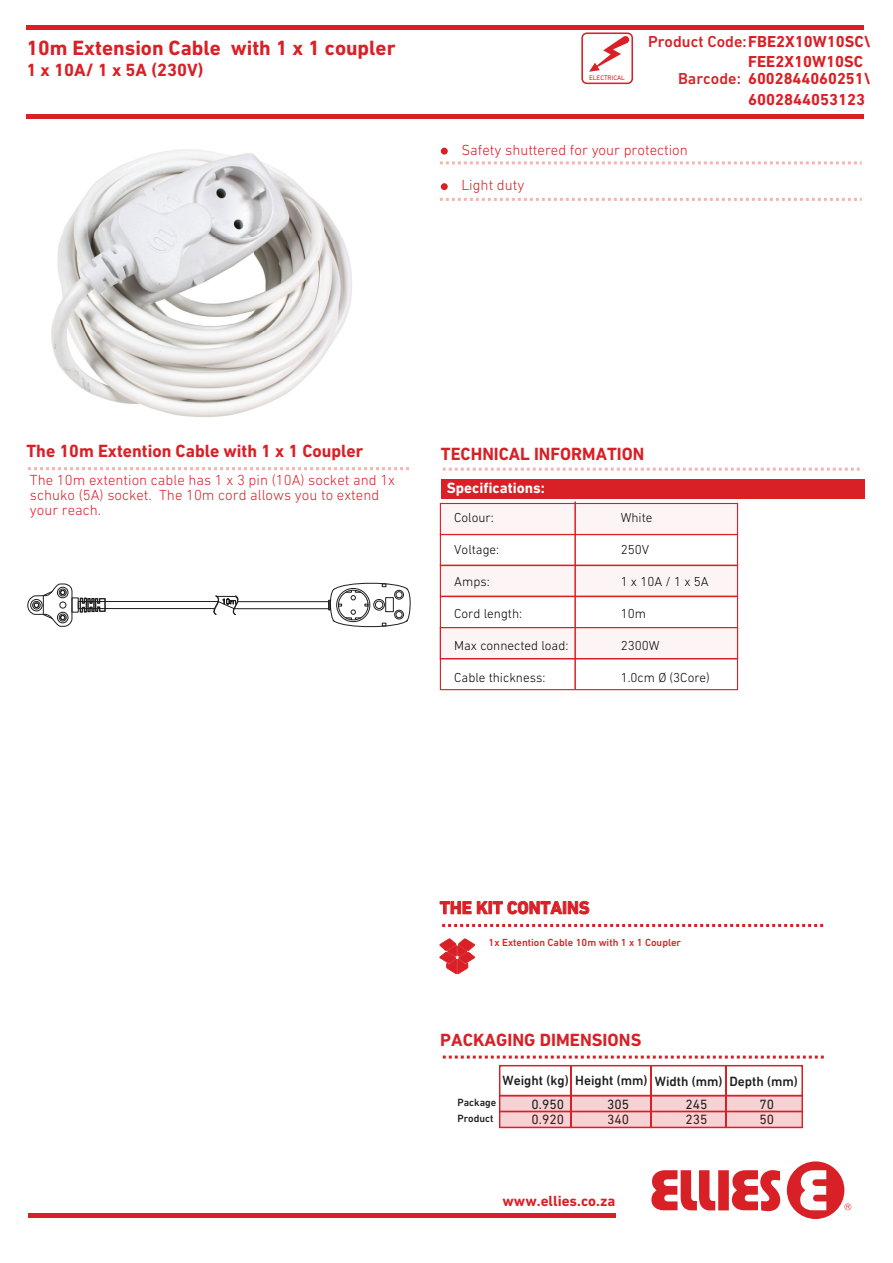
<style>
.page{position:relative;width:893px;height:1263px;background:#fff}
.page>*{position:absolute;margin:0;border:0;box-sizing:border-box;transform-origin:0 0}
.t1{font:700 21px "DIN Next LT Pro";color:#d92026}
.t2{font:700 18px "DIN Next LT Pro";color:#d92026}
.t3{font:700 16.2px "DIN Next LT Pro";color:#d92026}
.t4{font:700 15.15px "DIN Next LT Pro";color:#fff}
.t5{font:700 15px "DIN Next LT Pro";color:#d92026}
.t6{font:300 14.85px/15px "DIN Next LT Pro";color:#dc242e}
.t7{font:300 14.85px "DIN Next LT Pro";color:#d92026}
.t8{font:500 13.65px "DIN Next LT Pro";color:#201c1e}
.t9{font:13.65px "DIN Next LT Pro";color:#201c1e}
.t10{font:13.65px "DIN Next LT Pro";color:#451a1d}
.t11{font:300 13.2px "DIN Next LT Pro";color:#040503}
.t12{font:500 10.65px/15.5px "DIN Next LT Pro";color:#201c1e}
.t13{font:500 10.5px "DIN Next LT Pro";color:#d92026}
.t14{font:6.75px "DIN Next LT Pro";color:#d92026}
.s1{font-weight:500}
</style>
<div class="page">
<div style="left:26px;top:114px;width:837px;height:5px;background:#d92026"></div>
<div style="left:26px;top:25px;width:838px;height:5px;background:#d92026"></div>
<svg style="left:28px;top:467px;width:381px;height:3px"></svg>
<svg style="left:439px;top:938px;width:36px;height:36px"></svg>
<svg style="left:440px;top:901px;width:31px;height:13px"></svg>
<svg style="left:477px;top:900px;width:112px;height:15px"></svg>
<svg style="left:442px;top:924px;width:382px;height:3px"></svg>
<svg style="left:651px;top:1161px;width:200px;height:58px"></svg>
<hr style="left:28px;top:1213px;width:587px;height:4px;background:#d92026">
<svg style="left:443px;top:468px;width:421px;height:3px"></svg>
<div style="left:441px;top:479px;width:169px;height:19px;background:#d92026"></div>
<div style="left:610px;top:479px;width:255px;height:19px;background:#d92026"></div>
<svg style="left:440px;top:161px;width:422px;height:3px"></svg>
<div style="left:441px;top:148px;width:7px;height:7px;background:#d92026;border-radius:50%"></div>
<svg style="left:443px;top:1055px;width:381px;height:3px"></svg>
<div style="left:499px;top:1065px;width:304px;height:31px;border:2px solid #d92026"></div>
<hr style="left:650px;top:1066px;width:2px;height:61px;background:#d92026">
<hr style="left:570px;top:1066px;width:2px;height:61px;background:#d92026">
<hr style="left:725px;top:1066px;width:1px;height:61px;background:#d92026">
<div style="left:441px;top:183px;width:7px;height:7px;background:#d92026;border-radius:50%"></div>
<svg style="left:440px;top:198px;width:422px;height:3px"></svg>
<svg style="left:581px;top:32px;width:52px;height:52px"></svg>
<div style="left:440px;top:503px;width:298px;height:32px;border:1px solid #d92026"></div>
<svg style="left:440px;top:565px;width:298px;height:93px"></svg>
<div style="left:440px;top:658px;width:298px;height:32px;border:1px solid #d92026"></div>
<hr style="left:574px;top:501px;width:2px;height:189px;background:#d92026">
<svg style="left:499px;top:1095px;width:304px;height:33px;background:#f1b4b6"></svg>
<img style="left:51px;top:149px;width:301px;height:268px">
<svg style="left:27px;top:582px;width:384px;height:46px"></svg>
<p class="t1" style="left:26px;top:35px;width:371px">10m Extension Cable with 1 x 1 coupler</p>
<p class="t2" style="left:26px;top:60px;width:179px">1 x 10A/ 1 x 5A (230V)</p>
<p class="t14" style="left:589px;top:74px;width:37px">ELECTRICAL</p>
<p class="t3" style="left:648px;top:32px;width:224px"><span class="s1">Product Code:</span>FBE2X10W10SC\</p>
<p class="t3" style="left:678px;top:69px;width:194px"><span class="s1">Barcode:</span> 6002844060251\</p>
<p class="t3" style="left:748px;top:52px;width:116px">FEE2X10W10SC</p>
<p class="t3" style="left:748px;top:90px;width:119px">6002844053123</p>
<p class="t7" style="left:461px;top:141px;width:228px">Safety shuttered for your protection</p>
<p class="t7" style="left:461px;top:177px;width:64px">Light duty</p>
<p class="t2" style="left:27px;top:440px;width:338px">The 10m Extention Cable with 1 x 1 Coupler</p>
<p class="t6" style="left:30px;top:472px;width:367px">The 10m extention cable has 1 x 3 pin (10A) socket and 1x schuko (5A) socket. The 10m cord allows you to extend your reach.</p>
<p class="t2" style="left:441px;top:443px;width:205px">TECHNICAL INFORMATION</p>
<p class="t4" style="left:447px;top:479px;width:100px">Specifications:</p>
<p class="t11" style="left:454px;top:510px;width:41px">Colour:</p>
<p class="t11" style="left:621px;top:510px;width:33px">White</p>
<p class="t11" style="left:454px;top:542px;width:47px">Voltage:</p>
<p class="t11" style="left:621px;top:542px;width:30px">250V</p>
<p class="t11" style="left:454px;top:574px;width:37px">Amps:</p>
<p class="t11" style="left:621px;top:574px;width:90px">1 x 10A / 1 x 5A</p>
<p class="t11" style="left:454px;top:606px;width:69px">Cord length:</p>
<p class="t11" style="left:621px;top:606px;width:27px">10m</p>
<p class="t11" style="left:454px;top:638px;width:116px">Max connected load:</p>
<p class="t11" style="left:621px;top:638px;width:40px">2300W</p>
<p class="t11" style="left:454px;top:670px;width:93px">Cable thickness:</p>
<p class="t11" style="left:621px;top:670px;width:91px">1.0cm Ø (3Core)</p>
<p class="t2" style="left:440px;top:897px;width:151px">THE KIT CONTAINS</p>
<p class="t13" style="left:489px;top:936px;width:194px">1x Extention Cable 10m with 1 x 1 Coupler</p>
<p class="t2" style="left:440px;top:1029px;width:203px">PACKAGING DIMENSIONS</p>
<p class="t8" style="left:575px;top:1073px;width:149px">Height (mm) Width (mm)</p>
<p class="t8" style="left:503px;top:1073px;width:68px">Weight (kg)</p>
<p class="t8" style="left:729px;top:1074px;width:70px">Depth (mm)</p>
<p class="t12" style="left:457px;top:1095px;width:40px">Package<br>Product</p>
<p class="t9" style="left:532px;top:1097px;width:34px">0.950</p>
<p class="t9" style="left:607px;top:1096px;width:23px">305</p>
<p class="t9" style="left:686px;top:1096px;width:23px">245</p>
<p class="t9" style="left:759px;top:1096px;width:16px">70</p>
<p class="t10" style="left:532px;top:1112px;width:34px">0.920</p>
<p class="t10" style="left:607px;top:1112px;width:23px">340</p>
<p class="t10" style="left:686px;top:1112px;width:23px">235</p>
<p class="t10" style="left:759px;top:1112px;width:16px">50</p>
<p class="t5" style="left:502px;top:1192px;width:114px">www.ellies.co.za</p>
</div>
